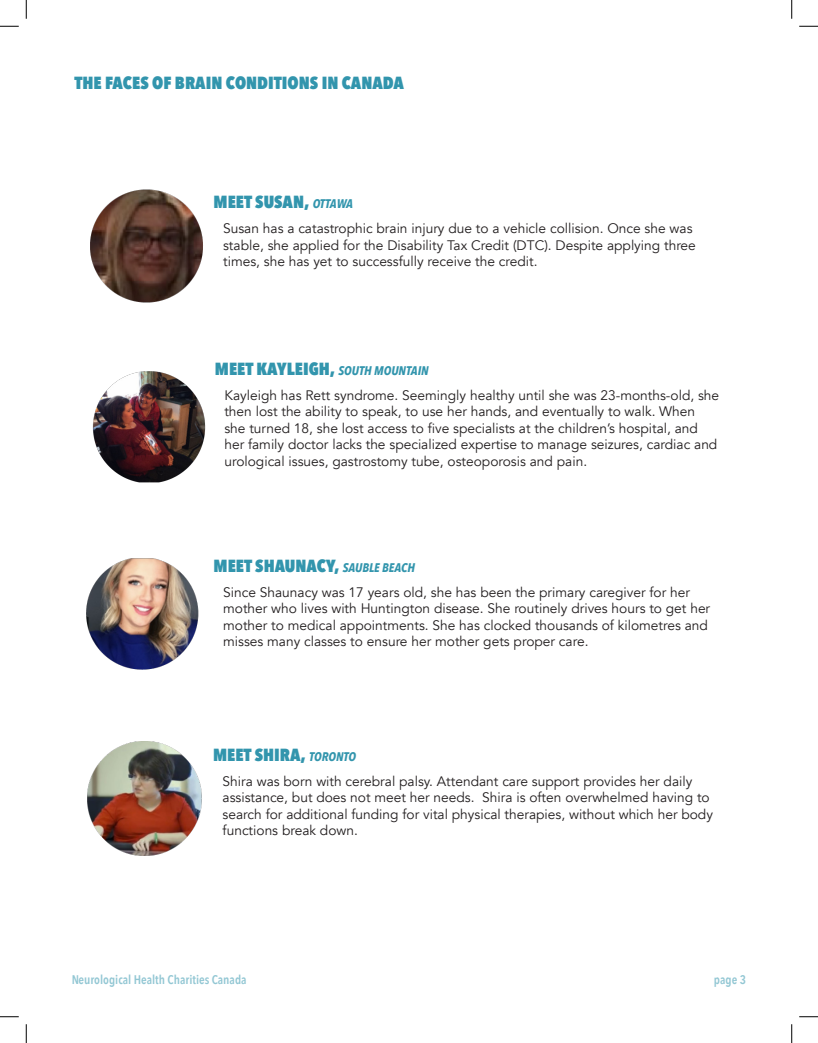
<style>
.page{position:relative;width:818px;height:1043px;background:#fff}
.page>*{position:absolute;margin:0;border:0;box-sizing:border-box;transform-origin:0 0}
.t1{font:800 17.5px "Avenir Next Condensed";color:#3295ad}
.t2{font:13.75px/16.5px "Avenir";color:#231f20}
.t3{font:600 12.5px "Avenir Next Condensed";color:#3295ad}
.s1{font-weight:700;font-style:italic;font-size:12.5px}
</style>
<div class="page">
<img style="left:90px;top:189px;width:113px;height:114px">
<img style="left:87px;top:741px;width:115px;height:115px">
<img style="left:86px;top:558px;width:113px;height:112px">
<img style="left:92px;top:371px;width:114px;height:111px">
<svg style="left:0;top:25px;width:19px;height:2px"></svg>
<svg style="left:799px;top:25px;width:19px;height:2px"></svg>
<svg style="left:0;top:1016px;width:19px;height:1px"></svg>
<svg style="left:799px;top:1016px;width:19px;height:1px"></svg>
<svg style="left:25px;top:0;width:2px;height:19px"></svg>
<svg style="left:25px;top:1024px;width:2px;height:18px"></svg>
<svg style="left:791px;top:0;width:1px;height:19px"></svg>
<svg style="left:791px;top:1024px;width:1px;height:18px"></svg>
<p class="t1" style="left:74px;top:72px;width:331px">THE FACES OF BRAIN CONDITIONS IN CANADA</p>
<p class="t1" style="left:214px;top:191px;width:141px">MEET SUSAN, <span class="s1">OTTAWA</span></p>
<p class="t2" style="left:223px;top:220px;width:474px">Susan has a catastrophic brain injury due to a vehicle collision. Once she was stable, she applied for the Disability Tax Credit (DTC). Despite applying three times, she has yet to successfully receive the credit.</p>
<p class="t1" style="left:215px;top:357px;width:215px">MEET KAYLEIGH, <span class="s1">SOUTH MOUNTAIN</span></p>
<p class="t2" style="left:224px;top:387px;width:496px">Kayleigh has Rett syndrome. Seemingly healthy until she was 23-months-old, she then lost the ability to speak, to use her hands, and eventually to walk. When she turned 18, she lost access to five specialists at the children’s hospital, and her family doctor lacks the specialized expertise to manage seizures, cardiac and urological issues, gastrostomy tube, osteoporosis and pain.</p>
<p class="t1" style="left:214px;top:555px;width:203px">MEET SHAUNACY, <span class="s1">SAUBLE BEACH</span></p>
<p class="t2" style="left:223px;top:584px;width:488px">Since Shaunacy was 17 years old, she has been the primary caregiver for her mother who lives with Huntington disease. She routinely drives hours to get her mother to medical appointments. She has clocked thousands of kilometres and misses many classes to ensure her mother gets proper care.</p>
<p class="t1" style="left:213px;top:743px;width:144px">MEET SHIRA, <span class="s1">TORONTO</span></p>
<p class="t2" style="left:222px;top:773px;width:492px">Shira was born with cerebral palsy. Attendant care support provides her daily assistance, but does not meet her needs. Shira is often overwhelmed having to search for additional funding for vital physical therapies, without which her body functions break down.</p>
<p class="t3" style="left:71px;top:969px;width:177px">Neurological Health Charities Canada</p>
<p class="t3" style="left:713px;top:969px;width:34px">page 3</p>
</div>
